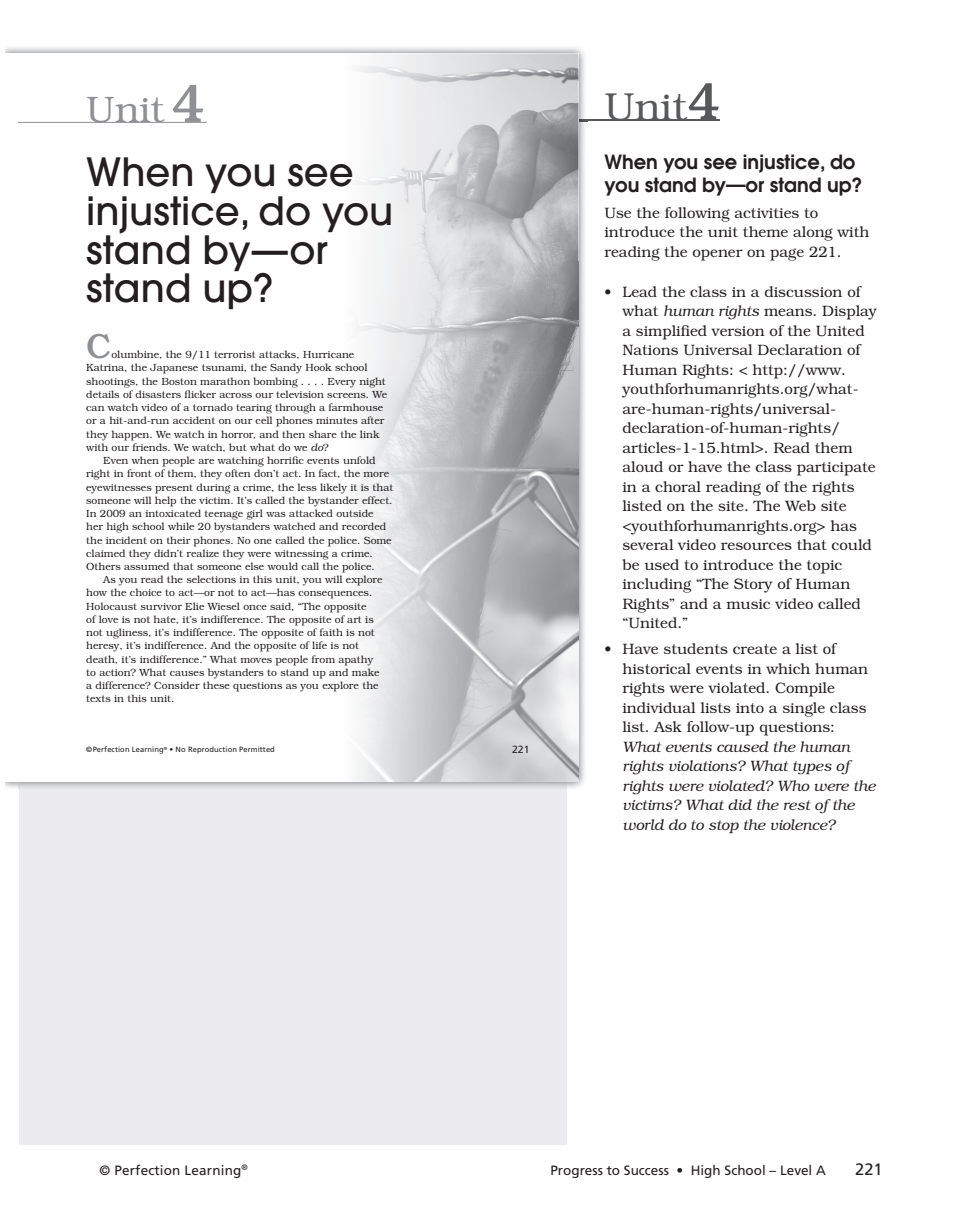
<style>
.page{position:relative;width:961px;height:1230px;background:#fff}
.page>*{position:absolute;margin:0;border:0;box-sizing:border-box;transform-origin:0 0}
.t1{font:300 39px "Bookman";color:#57585a}
.t2{font:500 38.7px/38.7px "Avant Garde";color:#231f20}
.t3{font:300 36.9px "Bookman";color:#8e9093}
.t4{font:500 34.95px "Bookman";color:#8e9093}
.t5{font:600 19.5px/22.5px "Avant Garde";color:#231f20}
.t6{font:16.5px "Frutiger";color:#231f20}
.t7{font:300 15px/19.5px "Bookman";color:#231f20}
.t8{font:italic 300 15px/19.5px "Bookman";color:#231f20}
.t9{font:13.5px "Frutiger";color:#231f20}
.t10{font:300 10.35px/13.2px "Bookman";color:#231f20}
.t11{font:10.35px "Frutiger";color:#231f20}
.t12{font:7.5px "Frutiger";letter-spacing:.01em;color:#231f20}
.s1{font-weight:500;font-size:54.75px}
.s2{font-style:italic}
.s3{font-weight:500;font-size:54px}
</style>
<div class="page">
<div style="left:19px;top:65px;width:547px;height:1080px;background:#ececee"></div>
<hr style="left:543px;top:120px;width:177px;height:1px;background:#57585a">
<img style="left:5px;top:47px;width:580px;height:51px">
<img style="left:5px;top:781px;width:561px;height:9px">
<img style="left:566px;top:98px;width:21px;height:692px">
<div style="left:5px;top:53px;width:573px;height:728px;background:#fff"></div>
<img style="left:355px;top:53px;width:223px;height:728px">
<hr style="left:18px;top:122px;width:189px;height:1px;background:#8e9093">
<h3 class="t3" style="left:86px;top:88px;width:120px">Unit <span class="s1">4</span></h3>
<h2 class="t2" style="left:86px;top:153px;width:309px">When you see injustice, do you stand by—or stand up?</h2>
<h3 class="t4" style="left:86px;top:326px;width:27px">C</h3>
<p class="t10" style="left:86px;top:348px;width:302px;text-indent:25px">olumbine, the 9/11 terrorist attacks, Hurricane Katrina, the Japanese tsunami, the Sandy Hook school shootings, the Boston marathon bombing . . . . Every night details of disasters flicker across our television screens. We can watch video of a tornado tearing through a farmhouse or a hit-and-run accident on our cell phones minutes after they happen. We watch in horror, and then share the link with our friends. We watch, but what do we <span class="s2">do</span>?</p>
<p class="t10" style="left:86px;top:454px;width:308px;text-indent:17px">Even when people are watching horrific events unfold right in front of them, they often don’t act. In fact, the more eyewitnesses present during a crime, the less likely it is that someone will help the victim. It’s called the bystander effect.<br>In 2009 an intoxicated teenage girl was attacked outside<br>her high school while 20 bystanders watched and recorded the incident on their phones. No one called the police. Some claimed they didn’t realize they were witnessing a crime.<br>Others assumed that someone else would call the police.</p>
<p class="t10" style="left:86px;top:573px;width:298px;text-indent:17px">As you read the selections in this unit, you will explore how the choice to act—or not to act—has consequences.<br>Holocaust survivor Elie Wiesel once said, “The opposite<br>of love is not hate, it’s indifference. The opposite of art is not ugliness, it’s indifference. The opposite of faith is not heresy, it’s indifference. And the opposite of life is not death, it’s indifference.” What moves people from apathy to action? What causes bystanders to stand up and make a difference? Consider these questions as you explore the texts in this unit.</p>
<p class="t12" style="left:86px;top:745px;width:190px">©Perfection Learning<sup>®</sup> • No Reproduction Permitted</p>
<p class="t11" style="left:512px;top:743px;width:19px">221</p>
<h1 class="t1" style="left:604px;top:83px;width:117px">Unit<span class="s3">4</span></h1>
<h3 class="t5" style="left:604px;top:150px;width:259px">When you see injustice, do you stand by—or stand up?</h3>
<h3 class="t7" style="left:604px;top:203px;width:266px">Use the following activities to introduce the unit theme along with reading the opener on page 221.</h3>
<p class="t7" style="left:622px;top:282px;width:256px;text-indent:-18px">• Lead the class in a discussion of what <span class="s2">human rights</span> means. Display a simplified version of the United<br>Nations Universal Declaration of<br>Human Rights: &lt; http://www. youthforhumanrights.org/what&shy;are-human-rights/universal&shy;declaration-of-human-rights/ articles-1-15.html&gt;. Read them aloud or have the class participate in a choral reading of the rights listed on the site. The Web site &lt;youthforhumanrights.org&gt; has several video resources that could be used to introduce the topic including “The Story of Human<br>Rights” and a music video called “United.”</p>
<h3 class="t7" style="left:622px;top:639px;width:247px;text-indent:-18px">• Have students create a list of historical events in which human rights were violated. Compile individual lists into a single class list. Ask follow-up questions:</h3>
<h3 class="t8" style="left:622px;top:737px;width:255px">What events caused the human rights violations? What types of rights were violated? Who were the victims? What did the rest of the world do to stop the violence?</h3>
<h3 class="t9" style="left:100px;top:1162px;width:150px">© Perfection Learning<sup>®</sup></h3>
<h3 class="t9" style="left:550px;top:1162px;width:277px">Progress to Success • High School – Level A</h3>
<h3 class="t6" style="left:855px;top:1159px;width:29px">221</h3>
</div>
